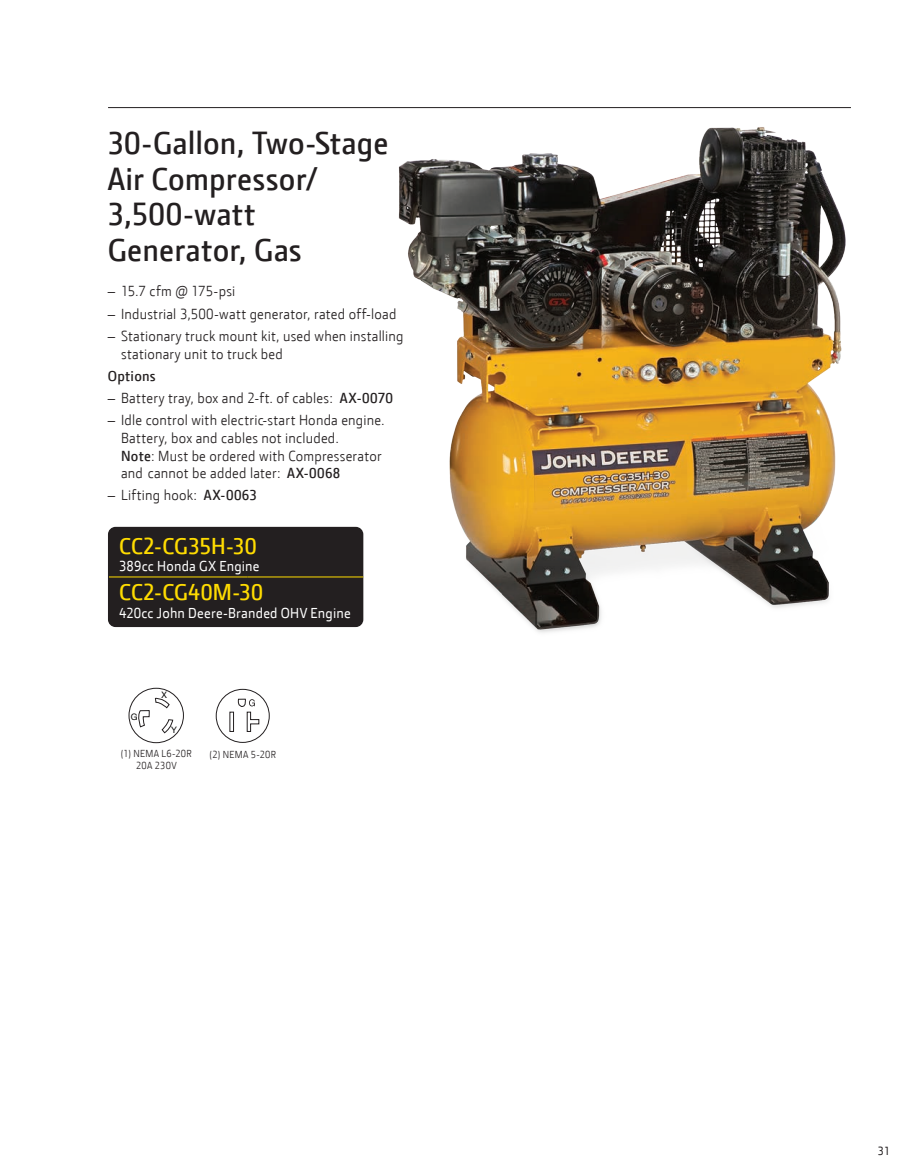
<style>
.page{position:relative;width:905px;height:1175px;background:#fff}
.page>*{position:absolute;margin:0;border:0;box-sizing:border-box;transform-origin:0 0}
.t1{font:600 32.55px/35.4px "JD Sans";letter-spacing:.005em;color:#231f20}
.t2{font:600 23.4px "JD Sans";color:#ffdc01}
.t3{font:14.85px/17.7px "JD Sans";letter-spacing:.015em;color:#231f20}
.t4{font:600 14.85px "JD Sans";letter-spacing:.015em;color:#231f20}
.t5{font:14.55px "JD Sans";letter-spacing:.015em;color:#fff}
.t6{font:12px "JD Sans";color:#231f20}
.t7{font:10.35px/11.9px "JD Sans";letter-spacing:.03em;color:#231f20;text-align:center}
.t8{font:9px "Helvetica Neue";color:#050504}
.s1{font-weight:600}
</style>
<div class="page">
<hr style="left:108px;top:107px;width:742px;height:1px;background:#231f20">
<div style="left:129px;top:688px;width:55px;height:55px;border:1px solid #231f20;border-radius:50%"></div>
<svg style="left:137px;top:697px;width:36px;height:36px"></svg>
<div style="left:216px;top:689px;width:53px;height:53px;border:1px solid #231f20;border-radius:50%"></div>
<div style="left:229px;top:712px;width:5px;height:19px;border:1px solid #231f20"></div>
<svg style="left:237px;top:698px;width:22px;height:34px"></svg>
<img style="left:398px;top:127px;width:448px;height:506px">
<div style="left:109px;top:528px;width:253px;height:98px;background:#231f20;border-radius:6px"></div>
<div style="left:108px;top:527px;width:255px;height:100px;border:2px solid #231f20;border-radius:6px"></div>
<hr style="left:109px;top:576px;width:138px;height:1px;background:#ffdc01">
<hr style="left:247px;top:576px;width:116px;height:1px;background:#ffdc01">
<h1 class="t1" style="left:108px;top:124px;width:282px">30-Gallon, Two-Stage<br>Air Compressor/<br>3,500-watt<br>Generator, Gas</h1>
<p class="t3" style="left:108px;top:282px;width:129px">– 15.7 cfm @ 175-psi</p>
<p class="t3" style="left:108px;top:304px;width:290px">– Industrial 3,500-watt generator, rated off-load</p>
<p class="t3" style="left:121px;top:326px;width:284px;text-indent:-13px">– Stationary truck mount kit, used when installing stationary unit to truck bed</p>
<p class="t4" style="left:108px;top:366px;width:49px">Options</p>
<p class="t3" style="left:108px;top:388px;width:287px">– Battery tray, box and 2-ft. of cables: <span class="s1">AX-0070</span></p>
<p class="t3" style="left:121px;top:410px;width:265px;text-indent:-13px">– Idle control with electric-start Honda engine.<br>Battery, box and cables not included.<br><span class="s1">Note</span>: Must be ordered with Compresserator and cannot be added later: <span class="s1">AX-0068</span></p>
<p class="t3" style="left:108px;top:486px;width:151px">– Lifting hook: <span class="s1">AX-0063</span></p>
<h2 class="t2" style="left:119px;top:530px;width:139px">CC2-CG35H-30</h2>
<p class="t5" style="left:119px;top:556px;width:142px">389cc Honda GX Engine</p>
<h2 class="t2" style="left:119px;top:577px;width:145px">CC2-CG40M-30</h2>
<p class="t5" style="left:119px;top:603px;width:233px">420cc John Deere-Branded OHV Engine</p>
<p class="t8" style="left:131px;top:711px;width:8px">G</p>
<p class="t8" style="left:161px;top:689px;width:7px">X</p>
<p class="t8" style="left:171px;top:724px;width:7px">Y</p>
<p class="t7" style="left:121px;top:747px;width:72px">(1) NEMA L6-20R<br>20A 230V</p>
<p class="t7" style="left:209px;top:748px;width:68px">(2) NEMA 5-20R</p>
<p class="t6" style="left:878px;top:1142px;width:14px">31</p>
</div>
